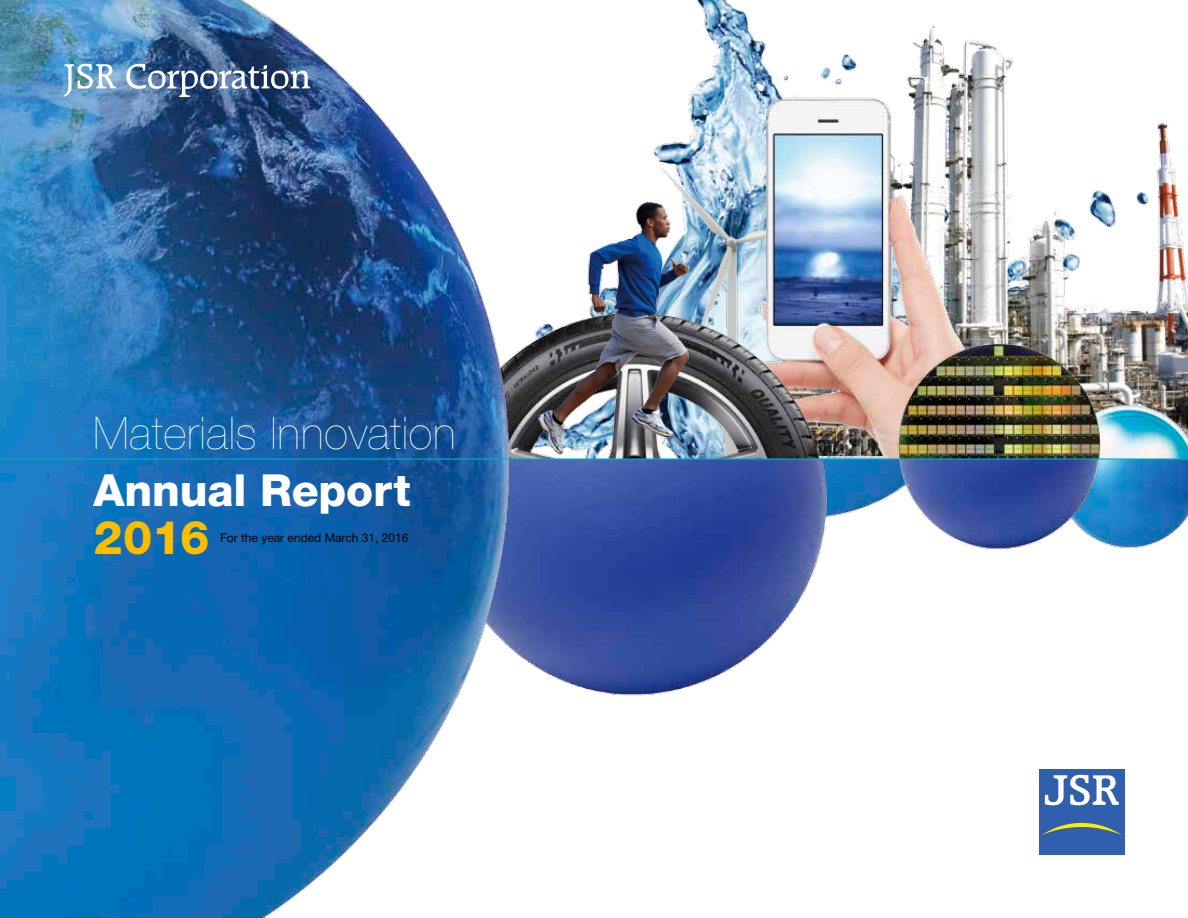
<style>
.page{position:relative;width:1188px;height:918px;background:#fff}
.page>*{position:absolute;margin:0;border:0;box-sizing:border-box;transform-origin:0 0}
.t1{font:800 46.5px "Helvetica Neue";color:#fabd00}
.t2{font:200 45px "Helvetica Neue";letter-spacing:.02em;color:#fff}
.t3{font:800 44.25px "Helvetica Neue";letter-spacing:-.005em;color:#fff}
.t4{font:12px "Helvetica Neue";color:#000}
</style>
<div class="page">
<img style="left:727px;top:2px;width:45px;height:74px">
<img style="left:784px;top:25px;width:404px;height:371px">
<img style="left:1118px;top:460px;width:70px;height:88px">
<img style="left:1113px;top:396px;width:75px;height:62px">
<img style="left:847px;top:460px;width:16px;height:54px">
<img style="left:727px;top:76px;width:310px;height:382px">
<img style="left:863px;top:460px;width:255px;height:90px">
<img style="left:727px;top:460px;width:120px;height:211px">
<img style="left:761px;top:306px;width:123px;height:152px">
<img style="left:0;top:0;width:727px;height:918px">
<img style="left:886px;top:334px;width:227px;height:124px">
<img style="left:506px;top:176px;width:255px;height:298px">
<svg style="left:64px;top:64px;width:52px;height:33px"></svg>
<svg style="left:126px;top:64px;width:184px;height:33px"></svg>
<div style="left:1039px;top:769px;width:85px;height:85px;background:#3060ad"></div>
<svg style="left:1045px;top:774px;width:74px;height:32px"></svg>
<svg style="left:1042px;top:823px;width:79px;height:12px"></svg>
<hr style="left:0;top:458px;width:1188px;height:2px;background:#00aecb">
<h2 class="t2" style="left:94px;top:407px;width:364px">Materials Innovation</h2>
<h3 class="t3" style="left:94px;top:464px;width:319px">Annual Report</h3>
<h1 class="t1" style="left:94px;top:509px;width:117px">2016</h1>
<p class="t4" style="left:220px;top:531px;width:190px">For the year ended March 31, 2016</p>
</div>
